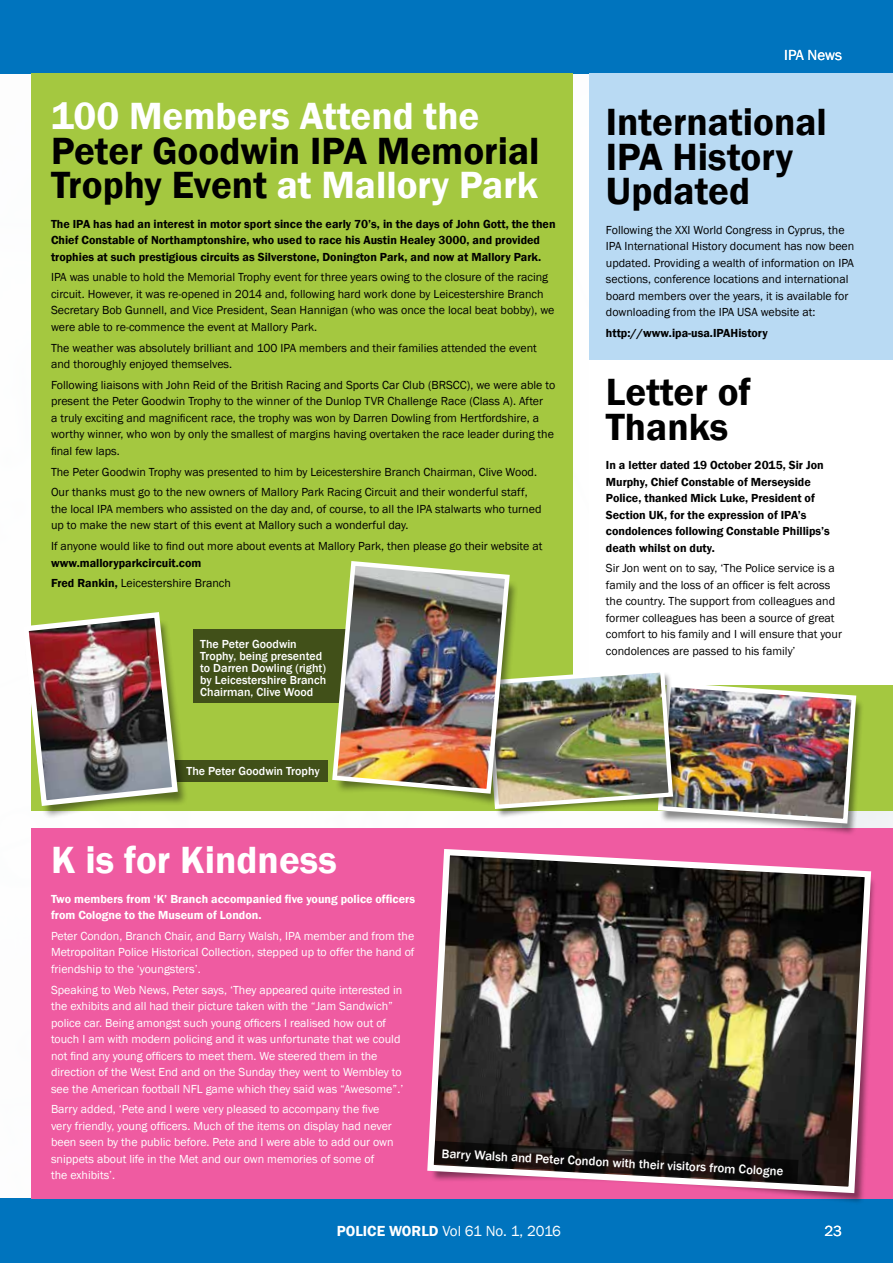
<style>
.page{position:relative;width:893px;height:1263px;background:#fff}
.page>*{position:absolute;margin:0;border:0;box-sizing:border-box;transform-origin:0 0}
.t1{font:600 39px/34.5px "Franklin Gothic";color:#000}
.t2{font:600 39px "Franklin Gothic";color:#fff}
.t3{font:15px "Franklin Gothic";letter-spacing:-.035em;color:#fff}
.t4{font:15px "Franklin Gothic";color:#fff}
.t5{font:500 12.9px "Franklin Gothic";color:#fff}
.t6{font:12px/16.5px "Franklin Gothic";color:#000}
.t7{font:12px/16.5px "Franklin Gothic";color:#fff}
.t8{font:600 12px/16.5px "Franklin Gothic";color:#000}
.t9{font:500 12px/12px "Franklin Gothic";color:#fff}
.t10{font:600 12px/16.5px "Franklin Gothic";color:#fff}
.s1{color:#fff}
.s2{font-weight:400}
.s3{font-weight:600}
</style>
<div class="page">
<div style="left:0;top:1199px;width:893px;height:64px;background:#0074be"></div>
<div style="left:0;top:0;width:893px;height:73px;background:#0074be"></div>
<div style="left:31px;top:73px;width:542px;height:737px;background:#a4c840"></div>
<div style="left:31px;top:828px;width:862px;height:371px;background:#ef5ba1"></div>
<div style="left:31px;top:684px;width:862px;height:126px;background:#a4c840"></div>
<div style="left:590px;top:73px;width:303px;height:287px;background:#b9daf3"></div>
<div style="left:659px;top:686px;width:205px;height:150px;background:#000;opacity:.45"></div>
<div style="left:430px;top:853px;width:446px;height:351px;background:#000;opacity:.45"></div>
<div style="left:194px;top:630px;width:181px;height:73px;background:#415019"></div>
<div style="left:124px;top:760px;width:204px;height:21px;background:#415019"></div>
<img style="left:330px;top:561px;width:529px;height:265px">
<div style="left:24px;top:618px;width:164px;height:202px;background:#000;opacity:.45"></div>
<img style="left:24px;top:612px;width:157px;height:197px">
<img style="left:427px;top:849px;width:447px;height:347px">
<svg style="left:434px;top:1141px;width:364px;height:42px;background:#413237"></svg>
<h1 class="t2" style="left:51px;top:92px;width:430px">100 Members Attend the</h1>
<h1 class="t1" style="left:51px;top:134px;width:490px">Peter Goodwin IPA Memorial<br>Trophy Event <span class="s1">at Mallory Park</span></h1>
<p class="t8" style="left:51px;top:216px;width:506px">The IPA has had an interest in motor sport since the early 70’s, in the days of John Gott, the then<br>Chief Constable of Northamptonshire, who used to race his Austin Healey 3000, and provided trophies at such prestigious circuits as Silverstone, Donington Park, and now at Mallory Park.</p>
<p class="t6" style="left:51px;top:269px;width:505px">IPA was unable to hold the Memorial Trophy event for three years owing to the closure of the racing circuit. However, it was re-opened in 2014 and, following hard work done by Leicestershire Branch Secretary Bob Gunnell, and Vice President, Sean Hannigan (who was once the local beat bobby), we were able to re-commence the event at Mallory Park.</p>
<p class="t6" style="left:51px;top:340px;width:487px">The weather was absolutely brilliant and 100 IPA members and their families attended the event and thoroughly enjoyed themselves.</p>
<p class="t6" style="left:51px;top:377px;width:506px">Following liaisons with John Reid of the British Racing and Sports Car Club (BRSCC), we were able to present the Peter Goodwin Trophy to the winner of the Dunlop TVR Challenge Race (Class A). After<br>a truly exciting and magnificent race, the trophy was won by Darren Dowling from Hertfordshire, a worthy winner, who won by only the smallest of margins having overtaken the race leader during the final few laps.</p>
<p class="t6" style="left:51px;top:462px;width:488px;line-height:20.7px">The Peter Goodwin Trophy was presented to him by Leicestershire Branch Chairman, Clive Wood.<br>Our thanks must go to the new owners of Mallory Park Racing Circuit and their wonderful staff,</p>
<p class="t6" style="left:51px;top:501px;width:492px">the local IPA members who assisted on the day and, of course, to all the IPA stalwarts who turned up to make the new start of this event at Mallory such a wonderful day.</p>
<p class="t6" style="left:51px;top:538px;width:493px">If anyone would like to find out more about events at Mallory Park, then please go their website at</p>
<p class="t8" style="left:51px;top:552px;width:181px;line-height:20.7px">www.malloryparkcircuit.com<br>Fred Rankin, <span class="s2">Leicestershire Branch</span></p>
<p class="t9" style="left:200px;top:638px;width:127px">The Peter Goodwin<br>Trophy, being presented to Darren Dowling (right) by Leicestershire Branch<br>Chairman, Clive Wood</p>
<p class="t9" style="left:187px;top:765px;width:135px">The Peter Goodwin Trophy</p>
<p class="t4" style="left:784px;top:45px;width:59px">IPA News</p>
<h1 class="t1" style="left:606px;top:106px;width:222px">International<br>IPA History<br>Updated</h1>
<p class="t6" style="left:606px;top:222px;width:250px">Following the XXI World Congress in Cyprus, the IPA International History document has now been updated. Providing a wealth of information on IPA sections, conference locations and international board members over the years, it is available for downloading from the IPA USA website at:</p>
<p class="t8" style="left:606px;top:325px;width:163px">http://www.ipa-usa.IPAHistory</p>
<h1 class="t1" style="left:606px;top:376px;width:147px">Letter of<br>Thanks</h1>
<p class="t8" style="left:606px;top:457px;width:226px">In a letter dated 19 October 2015, Sir Jon Murphy, Chief Constable of Merseyside Police, thanked Mick Luke, President of Section UK, for the expression of IPA’s condolences following Constable Phillips’s death whilst on duty.</p>
<p class="t6" style="left:606px;top:560px;width:238px">Sir Jon went on to say, ‘The Police service is a family and the loss of an officer is felt across the country. The support from colleagues and former colleagues has been a source of great comfort to his family and I will ensure that your condolences are passed to his family’</p>
<h1 class="t2" style="left:51px;top:836px;width:287px">K is for Kindness</h1>
<p class="t10" style="left:51px;top:890px;width:365px">Two members from ‘K’ Branch accompanied five young police officers from Cologne to the Museum of London.</p>
<p class="t7" style="left:51px;top:928px;width:365px;text-align:justify">Peter Condon, Branch Chair, and Barry Walsh, IPA member and from the Metropolitan Police Historical Collection, stepped up to offer the hand of friendship to the ‘youngsters’.</p>
<p class="t7" style="left:51px;top:982px;width:354px">Speaking to Web News, Peter says, ‘They appeared quite interested in the exhibits and all had their picture taken with the “Jam Sandwich” police car. Being amongst such young officers I realised how out of touch I am with modern policing and it was unfortunate that we could not find any young officers to meet them. We steered them in the direction of the West End and on the Sunday they went to Wembley to see the American football NFL game which they said was “Awesome”.’</p>
<p class="t7" style="left:51px;top:1101px;width:344px">Barry added, ‘Pete and I were very pleased to accompany the five very friendly, young officers. Much of the items on display had never been seen by the public before. Pete and I were able to add our own snippets about life in the Met and our own memories of some of the exhibits’.</p>
<p class="t5" style="left:442px;top:1145px;width:343px;rotate:3deg">Barry Walsh and Peter Condon with their visitors from Cologne</p>
<p class="t3" style="left:337px;top:1221px;width:226px"><span class="s3">POLICE WORLD</span> Vol 61 No. 1, 2016</p>
<p class="t4" style="left:824px;top:1221px;width:19px">23</p>
</div>
